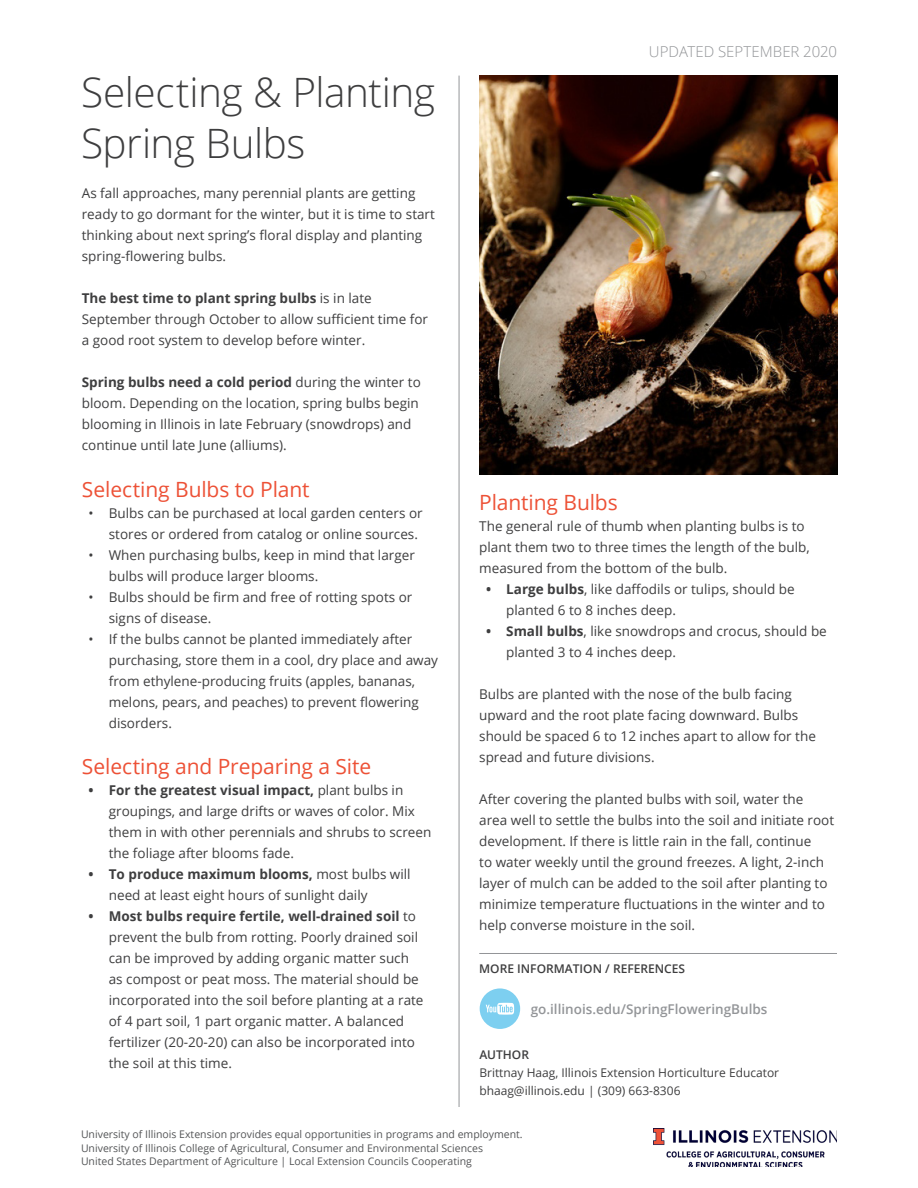
<style>
.page{position:relative;width:918px;height:1188px;background:#fff}
.page>*{position:absolute;margin:0;border:0;box-sizing:border-box;transform-origin:0 0}
.Red_Title{font:300 40.5px/51px "Open Sans";letter-spacing:-.01em;color:#3e3e3f}
.Red_Title-2{font:21px "Open Sans";letter-spacing:-.005em;color:#ed5136}
.t1{font:300 15px "Open Sans";letter-spacing:-.005em;color:#939598}
.Body_Text{font:13.5px/21px "Open Sans";color:#3e3e3f}
.Body_Text-2{font:600 13.5px "Open Sans";color:#939598}
.Body_Text-3{font:12px/18px "Open Sans";color:#3e3e3f}
.Body_Text-4{font:600 12px "Open Sans";color:#3e3e3f}
.t2{font:10.5px/13.5px "Open Sans";color:#545557}
.s1{font-weight:700}
.s2{font-weight:600}
</style>
<div class="page">
<hr style="left:459px;top:76px;width:1px;height:1031px;background:#939598">
<img style="left:653px;top:1128px;width:184px;height:39px">
<img style="left:479px;top:76px;width:358px;height:399px">
<svg style="left:480px;top:988px;width:40px;height:41px"></svg>
<hr style="left:479px;top:953px;width:358px;height:1px;background:#939598">
<p class="Red_Title" style="left:81px;top:65px;width:356px">Selecting &amp; Planting<br>Spring Bulbs</p>
<p class="Body_Text" style="left:82px;top:183px;width:355px">As fall approaches, many perennial plants are getting ready to go dormant for the winter, but it is time to start thinking about next spring’s floral display and planting spring-flowering bulbs.</p>
<p class="Body_Text" style="left:82px;top:288px;width:348px"><span class="s1">The best time to plant spring bulbs</span> is in late<br>September through October to allow sufficient time for a good root system to develop before winter.</p>
<p class="Body_Text" style="left:82px;top:372px;width:341px"><span class="s1">Spring bulbs need a cold period</span> during the winter to bloom. Depending on the location, spring bulbs begin blooming in Illinois in late February (snowdrops) and continue until late June (alliums).</p>
<p class="Red_Title-2" style="left:82px;top:475px;width:229px">Selecting Bulbs to Plant</p>
<p class="Body_Text" style="left:109px;top:502px;width:315px;text-indent:-20px">• Bulbs can be purchased at local garden centers or stores or ordered from catalog or online sources.</p>
<p class="Body_Text" style="left:109px;top:544px;width:308px;text-indent:-20px">• When purchasing bulbs, keep in mind that larger bulbs will produce larger blooms.</p>
<p class="Body_Text" style="left:109px;top:586px;width:305px;text-indent:-20px">• Bulbs should be firm and free of rotting spots or signs of disease.</p>
<p class="Body_Text" style="left:109px;top:628px;width:331px;text-indent:-20px">• If the bulbs cannot be planted immediately after purchasing, store them in a cool, dry place and away from ethylene-producing fruits (apples, bananas, melons, pears, and peaches) to prevent flowering disorders.</p>
<p class="Red_Title-2" style="left:82px;top:752px;width:291px">Selecting and Preparing a Site</p>
<p class="Body_Text" style="left:109px;top:780px;width:324px;text-indent:-20px"><span class="s1">• For the greatest visual impact,</span> plant bulbs in groupings, and large drifts or waves of color. Mix them in with other perennials and shrubs to screen the foliage after blooms fade.</p>
<p class="Body_Text" style="left:109px;top:864px;width:303px;text-indent:-20px"><span class="s1">• To produce maximum blooms,</span> most bulbs will need at least eight hours of sunlight daily</p>
<p class="Body_Text" style="left:109px;top:906px;width:316px;text-indent:-20px"><span class="s1">• Most bulbs require fertile, well-drained soil</span> to prevent the bulb from rotting. Poorly drained soil can be improved by adding organic matter such as compost or peat moss. The material should be incorporated into the soil before planting at a rate of 4 part soil, 1 part organic matter. A balanced fertilizer (20-20-20) can also be incorporated into the soil at this time.</p>
<p class="t1" style="left:649px;top:41px;width:190px">UPDATED SEPTEMBER 2020</p>
<p class="Red_Title-2" style="left:479px;top:488px;width:140px">Planting Bulbs</p>
<p class="Body_Text" style="left:479px;top:515px;width:332px">The general rule of thumb when planting bulbs is to plant them two to three times the length of the bulb, measured from the bottom of the bulb.</p>
<p class="Body_Text" style="left:506px;top:578px;width:290px;text-indent:-20px"><span class="s1">• Large bulbs</span>, like daffodils or tulips, should be planted 6 to 8 inches deep.</p>
<p class="Body_Text" style="left:506px;top:620px;width:322px;text-indent:-20px"><span class="s1">• Small bulbs</span>, like snowdrops and crocus, should be planted 3 to 4 inches deep.</p>
<p class="Body_Text" style="left:479px;top:683px;width:338px">Bulbs are planted with the nose of the bulb facing upward and the root plate facing downward. Bulbs should be spaced 6 to 12 inches apart to allow for the spread and future divisions.</p>
<p class="Body_Text" style="left:479px;top:788px;width:356px">After covering the planted bulbs with soil, water the area well to settle the bulbs into the soil and initiate root development. If there is little rain in the fall, continue<br>to water weekly until the ground freezes. A light, 2-inch layer of mulch can be added to the soil after planting to minimize temperature fluctuations in the winter and to help converse moisture in the soil.</p>
<p class="Body_Text-4" style="left:479px;top:961px;width:207px">MORE INFORMATION / REFERENCES</p>
<p class="Body_Text-2" style="left:531px;top:1000px;width:238px">go.illinois.edu/SpringFloweringBulbs</p>
<p class="Body_Text-3" style="left:479px;top:1046px;width:301px"><span class="s2">AUTHOR<br></span>Brittnay Haag, Illinois Extension Horticulture Educator bhaag@illinois.edu | (309) 663-8306</p>
<p class="t2" style="left:81px;top:1127px;width:443px">University of Illinois Extension provides equal opportunities in programs and employment.<br>University of Illinois College of Agricultural, Consumer and Environmental Sciences<br>United States Department of Agriculture | Local Extension Councils Cooperating</p>
</div>
